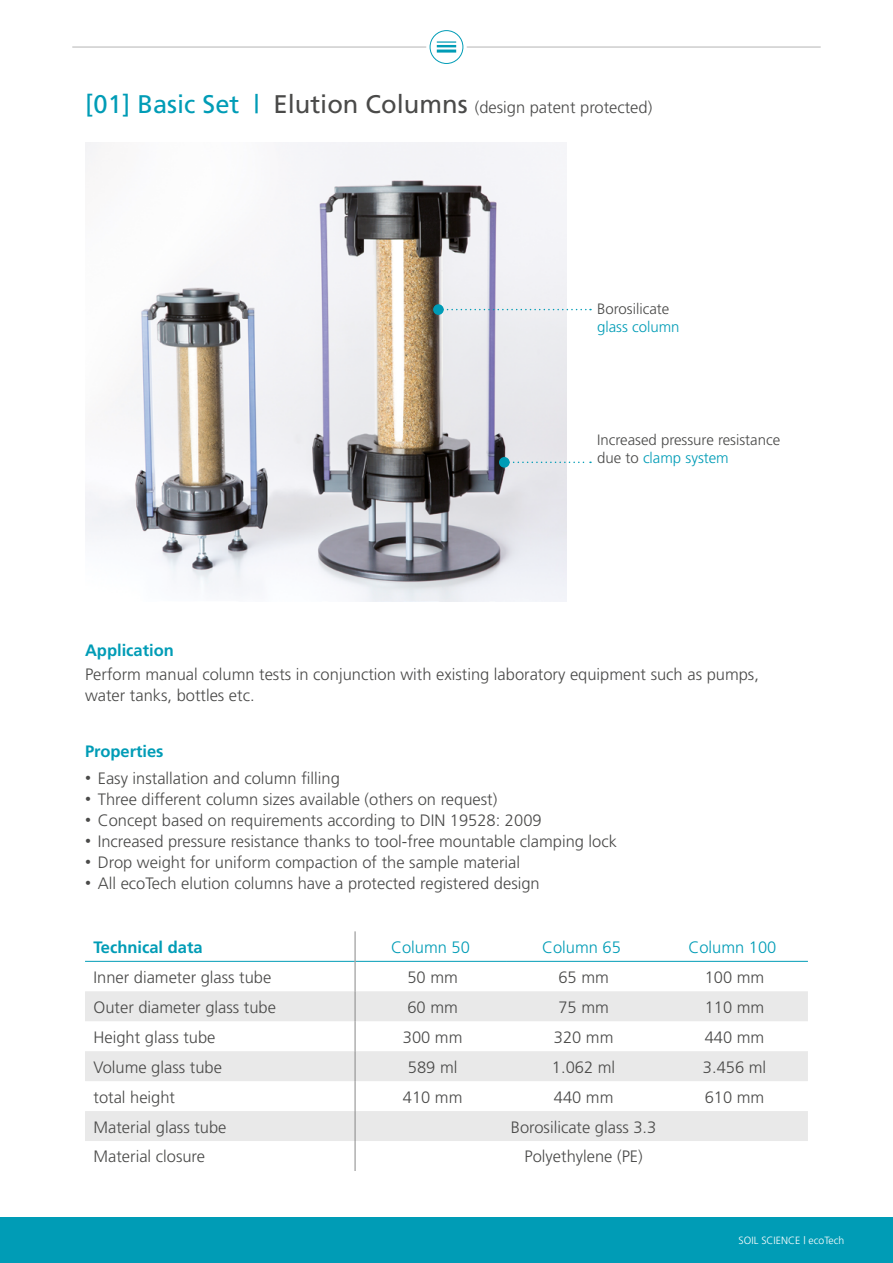
<style>
.page{position:relative;width:893px;height:1263px;background:#fff}
.page>*{position:absolute;margin:0;border:0;box-sizing:border-box;transform-origin:0 0}
.Subhead{font:300 16.5px "Frutiger";color:#4a4a49}
.Fließtext{font:300 16.5px/21px "Frutiger";color:#4a4a49}
.Subhead-2{font:700 16.5px "Frutiger";color:#009cb6}
.Subhead-3{font:300 16.5px "Frutiger";color:#009cb6}
.Subhead-4{font:300 15px/18px "Frutiger";color:#4a4a49}
.t1{font:300 10.5px "Frutiger";color:#fff}
.s1{font-weight:400;font-size:25.5px;color:#009cb6}
.s2{font-weight:400;font-size:25.5px}
.s3{color:#009cb6}
.s4{font-size:12px}
</style>
<div class="page">
<div style="left:0;top:1217px;width:893px;height:46px;background:#009cb6"></div>
<img style="left:85px;top:143px;width:482px;height:458px">
<svg style="left:85px;top:991px;width:723px;height:150px;fill:#e9e9e9"></svg>
<hr style="left:85px;top:961px;width:270px;height:1px;background:#009cb6">
<hr style="left:355px;top:961px;width:151px;height:1px;background:#009cb6">
<hr style="left:506px;top:961px;width:151px;height:1px;background:#009cb6">
<hr style="left:657px;top:961px;width:151px;height:1px;background:#009cb6">
<hr style="left:355px;top:931px;width:1px;height:30px;background:#878787">
<hr style="left:355px;top:961px;width:1px;height:30px;background:#878787">
<hr style="left:355px;top:991px;width:1px;height:30px;background:#878787">
<hr style="left:355px;top:1021px;width:1px;height:30px;background:#878787">
<hr style="left:355px;top:1051px;width:1px;height:30px;background:#878787">
<hr style="left:355px;top:1081px;width:1px;height:30px;background:#878787">
<hr style="left:355px;top:1111px;width:1px;height:30px;background:#878787">
<hr style="left:355px;top:1141px;width:1px;height:30px;background:#878787">
<hr style="left:72px;top:46px;width:749px;height:2px;background:#bcbcbc">
<svg style="left:426px;top:27px;width:41px;height:40px"></svg>
<div style="left:430px;top:30px;width:33px;height:34px;border:1px solid #009cb6;border-radius:50%"></div>
<hr style="left:437px;top:50px;width:19px;height:3px;background:#009cb6">
<svg style="left:437px;top:41px;width:19px;height:6px"></svg>
<div style="left:433px;top:304px;width:11px;height:11px;background:#009cb6;border-radius:50%"></div>
<svg style="left:443px;top:309px;width:148px;height:1px"></svg>
<div style="left:499px;top:457px;width:11px;height:11px;background:#009cb6;border-radius:50%"></div>
<svg style="left:509px;top:462px;width:82px;height:1px"></svg>
<p class="Fließtext" style="left:85px;top:97px;width:569px"><span class="s1">[01] Basic Set |</span> <span class="s2">Elution Columns</span> (design patent protected)</p>
<p class="Subhead-4" style="left:597px;top:300px;width:84px">Borosilicate <span class="s3">glass column</span></p>
<p class="Subhead-4" style="left:597px;top:431px;width:185px">Increased pressure resistance due to <span class="s3">clamp system</span></p>
<p class="Subhead-2" style="left:85px;top:641px;width:90px">Application</p>
<p class="Fließtext" style="left:85px;top:664px;width:675px">Perform manual column tests in conjunction with existing laboratory equipment such as pumps, water tanks, bottles etc.</p>
<p class="Subhead-2" style="left:85px;top:741px;width:80px">Properties</p>
<p class="Subhead" style="left:85px;top:769px;width:256px"><span class="s4">•</span> Easy installation and column filling</p>
<p class="Subhead" style="left:85px;top:790px;width:414px"><span class="s4">•</span> Three different column sizes available (others on request)</p>
<p class="Subhead" style="left:85px;top:811px;width:458px"><span class="s4">•</span> Concept based on requirements according to DIN 19528: 2009</p>
<p class="Subhead" style="left:85px;top:832px;width:533px"><span class="s4">•</span> Increased pressure resistance thanks to tool-free mountable clamping lock</p>
<p class="Subhead" style="left:85px;top:853px;width:437px"><span class="s4">•</span> Drop weight for uniform compaction of the sample material</p>
<p class="Subhead" style="left:85px;top:874px;width:456px"><span class="s4">•</span> All ecoTech elution columns have a protected registered design</p>
<p class="Subhead-2" style="left:94px;top:937px;width:111px">Technical data</p>
<p class="Subhead-3" style="left:391px;top:938px;width:80px">Column 50</p>
<p class="Subhead-3" style="left:542px;top:938px;width:80px">Column 65</p>
<p class="Subhead-3" style="left:688px;top:938px;width:90px">Column 100</p>
<p class="Subhead" style="left:94px;top:968px;width:179px">Inner diameter glass tube</p>
<p class="Subhead" style="left:407px;top:968px;width:52px">50 mm</p>
<p class="Subhead" style="left:558px;top:968px;width:52px">65 mm</p>
<p class="Subhead" style="left:705px;top:968px;width:61px">100 mm</p>
<p class="Subhead" style="left:94px;top:998px;width:184px">Outer diameter glass tube</p>
<p class="Subhead" style="left:407px;top:998px;width:52px">60 mm</p>
<p class="Subhead" style="left:558px;top:998px;width:52px">75 mm</p>
<p class="Subhead" style="left:705px;top:998px;width:61px">110 mm</p>
<p class="Subhead" style="left:94px;top:1028px;width:123px">Height glass tube</p>
<p class="Subhead" style="left:403px;top:1028px;width:61px">300 mm</p>
<p class="Subhead" style="left:554px;top:1028px;width:61px">320 mm</p>
<p class="Subhead" style="left:705px;top:1028px;width:61px">440 mm</p>
<p class="Subhead" style="left:94px;top:1057px;width:130px">Volume glass tube</p>
<p class="Subhead" style="left:408px;top:1057px;width:51px">589 ml</p>
<p class="Subhead" style="left:552px;top:1057px;width:65px">1.062 ml</p>
<p class="Subhead" style="left:703px;top:1057px;width:65px">3.456 ml</p>
<p class="Subhead" style="left:94px;top:1087px;width:83px">total height</p>
<p class="Subhead" style="left:403px;top:1087px;width:61px">410 mm</p>
<p class="Subhead" style="left:554px;top:1087px;width:61px">440 mm</p>
<p class="Subhead" style="left:705px;top:1087px;width:61px">610 mm</p>
<p class="Subhead" style="left:94px;top:1117px;width:134px">Material glass tube</p>
<p class="Subhead" style="left:511px;top:1117px;width:147px">Borosilicate glass 3.3</p>
<p class="Subhead" style="left:94px;top:1147px;width:113px">Material closure</p>
<p class="Subhead" style="left:524px;top:1147px;width:120px">Polyethylene (PE)</p>
<p class="t1" style="left:739px;top:1235px;width:107px">SOIL SCIENCE | ecoTech</p>
</div>
